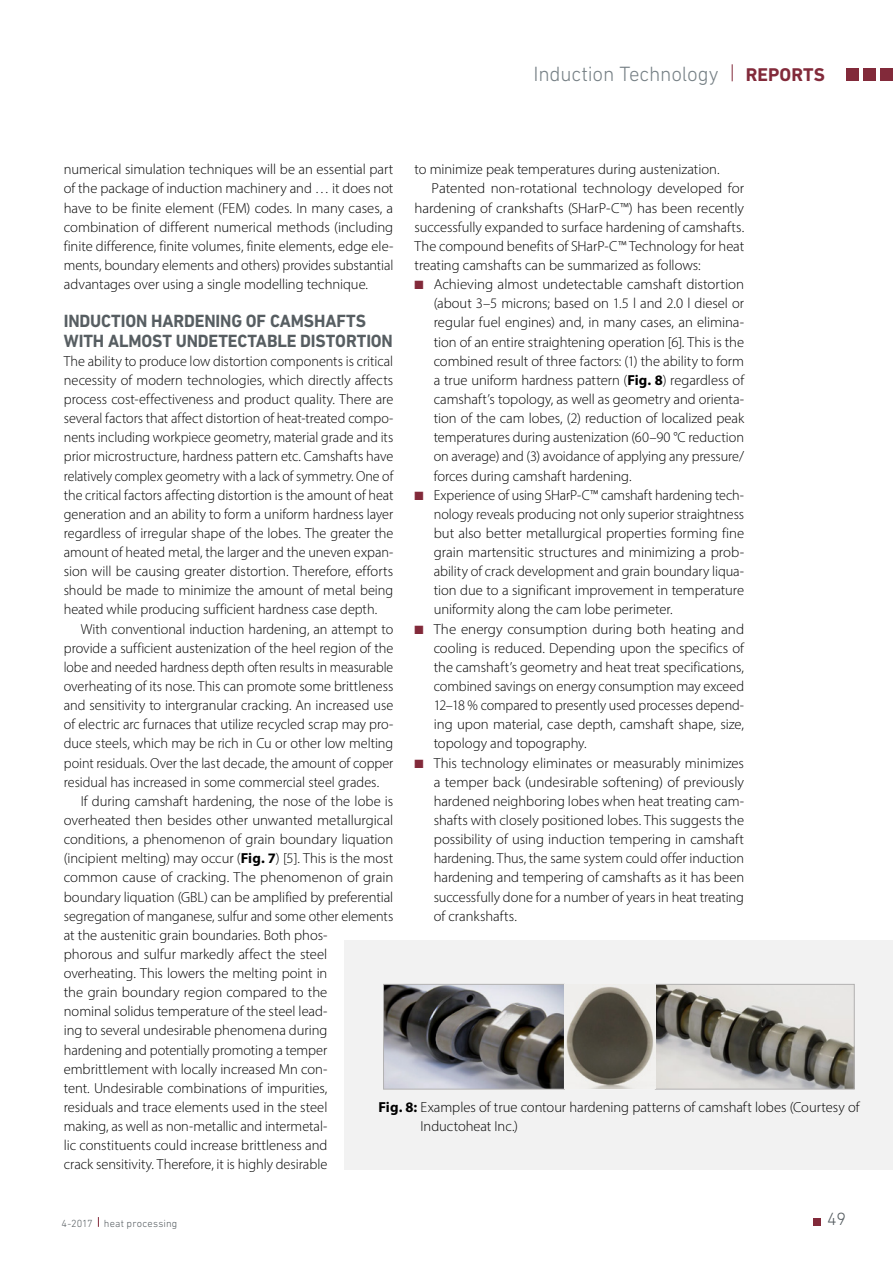
<style>
.page{position:relative;width:893px;height:1263px;background:#fff}
.page>*{position:absolute;margin:0;border:0;box-sizing:border-box;transform-origin:0 0}
.t1{font:300 21px "DIN Next LT Pro";letter-spacing:-.01em;color:#778186}
.t2{font:700 18.75px "DIN Next LT Pro";letter-spacing:.005em;color:#822a3a}
.T_Subline_1_Versal{font:700 18px/19.2px "DIN Next LT Pro";letter-spacing:-.01em;color:#575e62;scale:.96 1}
.t3{font:300 18px "DIN Next LT Pro";color:#575e62}
.T_Fliesstext_Einzug{font:300 14.55px/19.2px "Myriad Pro";letter-spacing:-.005em;color:#000;text-align:justify}
.T_Fliesstext{font:300 14.55px/19.2px "Myriad Pro";letter-spacing:-.005em;color:#000;text-align:justify}
.T_Bildunterschrift{font:300 14.55px/19.2px "Myriad Pro";color:#000}
.t4{font:300 10.5px "DIN Next LT Pro";letter-spacing:.02em;color:#575e62}
.s1{font-weight:700}
.s2{color:#822a3a}
</style>
<div class="page">
<div style="left:846px;top:68px;width:13px;height:13px;background:#822a3a"></div>
<div style="left:863px;top:68px;width:13px;height:13px;background:#822a3a"></div>
<div style="left:880px;top:68px;width:13px;height:13px;background:#822a3a"></div>
<div style="left:814px;top:1218px;width:7px;height:7px;background:#822a3a"></div>
<svg style="left:732px;top:64px;width:1px;height:17px"></svg>
<div style="left:344px;top:940px;width:549px;height:229px;background:#f2f2f2"></div>
<img style="left:385px;top:985px;width:467px;height:104px">
<div style="left:655px;top:984px;width:199px;height:105px;border:1px solid #bdbcbc"></div>
<div style="left:383px;top:984px;width:182px;height:105px;border:1px solid #bdbcbc"></div>
<h1 class="t1" style="left:534px;top:61px;width:186px">Induction Technology</h1>
<p class="t2" style="left:746px;top:63px;width:81px">REPORTS</p>
<p class="T_Fliesstext_Einzug" style="left:64px;top:160px;width:331px">numerical simulation techniques will be an essential part of the package of induction machinery and … it does not have to be finite element (FEM) codes. In many cases, a combination of different numerical methods (including finite difference, finite volumes, finite elements, edge ele&shy;ments, boundary elements and others) provides substantial advantages over using a single modelling technique.</p>
<p class="T_Subline_1_Versal" style="left:64px;top:312px;width:344px">INDUCTION HARDENING OF CAMSHAFTS<br>WITH ALMOST UNDETECTABLE DISTORTION</p>
<p class="T_Fliesstext" style="left:64px;top:351px;width:331px">The ability to produce low distortion components is critical necessity of modern technologies, which directly affects process cost-effectiveness and product quality. There are several factors that affect distortion of heat-treated compo&shy;nents including workpiece geometry, material grade and its prior microstructure, hardness pattern etc. Camshafts have relatively complex geometry with a lack of symmetry. One of the critical factors affecting distortion is the amount of heat generation and an ability to form a uniform hardness layer regardless of irregular shape of the lobes. The greater the amount of heated metal, the larger and the uneven expan&shy;sion will be causing greater distortion. Therefore, efforts should be made to minimize the amount of metal being heated while producing sufficient hardness case depth.</p>
<p class="T_Fliesstext_Einzug" style="left:64px;top:619px;width:331px;text-indent:17px">With conventional induction hardening, an attempt to provide a sufficient austenization of the heel region of the lobe and needed hardness depth often results in measurable overheating of its nose. This can promote some brittleness and sensitivity to intergranular cracking. An increased use of electric arc furnaces that utilize recycled scrap may pro&shy;duce steels, which may be rich in Cu or other low melting point residuals. Over the last decade, the amount of copper residual has increased in some commercial steel grades.</p>
<p class="T_Fliesstext_Einzug" style="left:64px;top:791px;width:331px;text-align:left;text-indent:17px">If during camshaft hardening, the nose of the lobe is overheated then besides other unwanted metallurgical conditions, a phenomenon of grain boundary liquation (incipient melting) may occur (<span class="s1">Fig. 7</span>) [5]. This is the most common cause of cracking. The phenomenon of grain boundary liquation (GBL) can be amplified by preferential segregation of manganese, sulfur and some other elements at the austenitic grain boundaries. Both phos-<br>phorous and sulfur markedly affect the steel overheating. This lowers the melting point in<br>the grain boundary region compared to the<br>nominal solidus temperature of the steel lead-<br>ing to several undesirable phenomena during<br>hardening and potentially promoting a temper embrittlement with locally increased Mn con-<br>tent. Undesirable combinations of impurities,<br>residuals and trace elements used in the steel<br>making, as well as non-metallic and intermetal-<br>lic constituents could increase brittleness and<br>crack sensitivity. Therefore, it is highly desirable</p>
<p class="T_Fliesstext_Einzug" style="left:415px;top:160px;width:306px">to minimize peak temperatures during austenization.</p>
<p class="T_Fliesstext_Einzug" style="left:415px;top:179px;width:331px;text-indent:17px">Patented non-rotational technology developed for hardening of crankshafts (SHarP-C™) has been recently successfully expanded to surface hardening of camshafts.<br>The compound benefits of SHarP-C™ Technology for heat treating camshafts can be summarized as follows:</p>
<p class="T_Fliesstext_Einzug" style="left:434px;top:275px;width:312px;text-indent:-19px"><span class="s2">■</span> Achieving almost undetectable camshaft distortion (about 3–5 microns; based on 1.5 l and 2.0 l diesel or regular fuel engines) and, in many cases, an elimina&shy;tion of an entire straightening operation [6]. This is the combined result of three factors: (1) the ability to form a true uniform hardness pattern (<span class="s1">Fig. 8</span>) regardless of camshaft’s topology, as well as geometry and orienta&shy;tion of the cam lobes, (2) reduction of localized peak temperatures during austenization (60–90 °C reduction on average) and (3) avoidance of applying any pressure/ forces during camshaft hardening.</p>
<p class="T_Fliesstext_Einzug" style="left:434px;top:485px;width:312px;text-indent:-19px"><span class="s2">■</span> Experience of using SHarP-C™ camshaft hardening tech&shy;nology reveals producing not only superior straightness but also better metallurgical properties forming fine grain martensitic structures and minimizing a prob&shy;ability of crack development and grain boundary liqua&shy;tion due to a significant improvement in temperature uniformity along the cam lobe perimeter.</p>
<p class="T_Fliesstext_Einzug" style="left:434px;top:619px;width:312px;text-indent:-19px"><span class="s2">■</span> The energy consumption during both heating and cooling is reduced. Depending upon the specifics of the camshaft’s geometry and heat treat specifications, combined savings on energy consumption may exceed 12–18 % compared to presently used processes depend&shy;ing upon material, case depth, camshaft shape, size, topology and topography.</p>
<p class="T_Fliesstext_Einzug" style="left:434px;top:753px;width:312px;text-indent:-19px"><span class="s2">■</span> This technology eliminates or measurably minimizes a temper back (undesirable softening) of previously hardened neighboring lobes when heat treating cam&shy;shafts with closely positioned lobes. This suggests the possibility of using induction tempering in camshaft hardening. Thus, the same system could offer induction hardening and tempering of camshafts as it has been successfully done for a number of years in heat treating of crankshafts.</p>
<p class="T_Bildunterschrift" style="left:420px;top:1097px;width:441px;text-indent:-42px"><span class="s1">Fig. 8:</span> Examples of true contour hardening patterns of camshaft lobes (Courtesy of<br>Inductoheat Inc.)</p>
<p class="t4" style="left:62px;top:1217px;width:117px">4-2017 heat processing</p>
<p class="t3" style="left:827px;top:1209px;width:21px">49</p>
</div>
